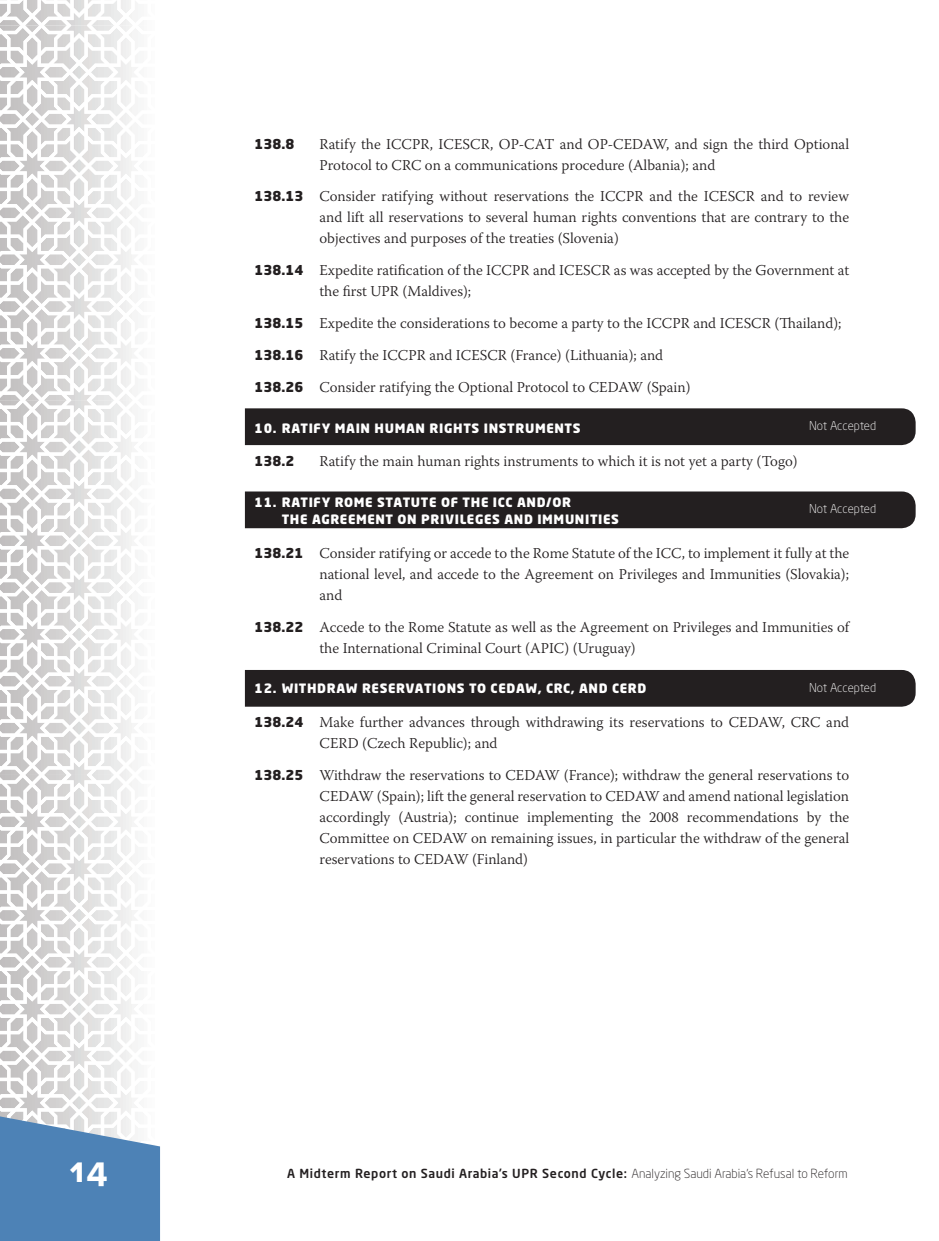
<style>
.page{position:relative;width:939px;height:1241px;background:#fff}
.page>*{position:absolute;margin:0;border:0;box-sizing:border-box;transform-origin:0 0}
.t1{font:700 35.55px "Proxima Nova S";color:#fff}
.t2{font:300 15px/21px "Warnock Pro";color:#231f20}
.t3{font:900 13.5px "Neo Sans Pro";color:#231f20}
.t4{font:900 12.75px/16.5px "Neo Sans Pro";letter-spacing:.05em;color:#fff}
.t5{font:500 12.3px "Neo Sans Pro";letter-spacing:.05em;color:#231f20}
.t6{font:300 12px "Neo Sans Pro";color:#fff}
.s1{font-family:"Neo Sans Pro";font-weight:900;font-size:13.5px}
.s2{font-weight:300}
</style>
<div class="page">
<svg style="left:0;top:775px;width:132px;height:338px"></svg>
<svg style="left:0;top:400px;width:132px;height:375px"></svg>
<svg style="left:0;top:117px;width:132px;height:283px"></svg>
<svg style="left:0;top:0;width:132px;height:117px"></svg>
<svg style="left:0;top:1113px;width:160px;height:127px;background:#6491be"></svg>
<div style="left:245px;top:408px;width:670px;height:37px;background:#231f20"></div>
<div style="left:245px;top:491px;width:670px;height:37px;background:#231f20"></div>
<div style="left:245px;top:670px;width:670px;height:36px;background:#231f20"></div>
<p class="t3" style="left:254px;top:135px;width:41px">138.8</p>
<p class="t2" style="left:319px;top:133px;width:531px">Ratify the ICCPR, ICESCR, OP-CAT and OP-CEDAW, and sign the third Optional<br>Protocol to CRC on a communications procedure (Albania); and</p>
<p class="t2" style="left:319px;top:186px;width:531px;text-align:justify;text-indent:-65px"><span class="s1">138.13</span> Consider ratifying without reservations the ICCPR and the ICESCR and to review and lift all reservations to several human rights conventions that are contrary to the objectives and purposes of the treaties (Slovenia)</p>
<p class="t2" style="left:319px;top:259px;width:531px;text-indent:-65px"><span class="s1">138.14</span> Expedite ratification of the ICCPR and ICESCR as was accepted by the Government at the first UPR (Maldives);</p>
<p class="t2" style="left:254px;top:307px;width:588px;line-height:31.8px"><span class="s1">138.15</span> Expedite the considerations to become a party to the ICCPR and ICESCR (Thailand);<br><span class="s1">138.16</span> Ratify the ICCPR and ICESCR (France) (Lithuania); and<br><span class="s1">138.26</span> Consider ratifying the Optional Protocol to CEDAW (Spain)</p>
<p class="t4" style="left:254px;top:419px;width:327px">10. RATIFY MAIN HUMAN RIGHTS INSTRUMENTS</p>
<p class="t3" style="left:254px;top:452px;width:41px">138.2</p>
<p class="t2" style="left:319px;top:451px;width:479px">Ratify the main human rights instruments to which it is not yet a party (Togo)</p>
<p class="t4" style="left:281px;top:494px;width:339px;text-indent:-27px">11. RATIFY ROME STATUTE OF THE ICC AND/OR<br>THE AGREEMENT ON PRIVILEGES AND IMMUNITIES</p>
<p class="t2" style="left:319px;top:542px;width:531px;text-align:justify;text-indent:-65px"><span class="s1">138.21</span> Consider ratifying or accede to the Rome Statute of the ICC, to implement it fully at the national level, and accede to the Agreement on Privileges and Immunities (Slovakia); and</p>
<p class="t2" style="left:319px;top:616px;width:531px;text-indent:-65px"><span class="s1">138.22</span> Accede to the Rome Statute as well as the Agreement on Privileges and Immunities of the International Criminal Court (APIC) (Uruguay)</p>
<p class="t4" style="left:254px;top:680px;width:393px">12. WITHDRAW RESERVATIONS TO CEDAW, CRC, AND CERD</p>
<p class="t2" style="left:319px;top:711px;width:531px;text-indent:-65px"><span class="s1">138.24</span> Make further advances through withdrawing its reservations to CEDAW, CRC and<br>CERD (Czech Republic); and</p>
<p class="t2" style="left:319px;top:764px;width:531px;text-align:justify;text-indent:-65px"><span class="s1">138.25</span> Withdraw the reservations to CEDAW (France); withdraw the general reservations to CEDAW (Spain); lift the general reservation to CEDAW and amend national legislation accordingly (Austria); continue implementing the 2008 recommendations by the Committee on CEDAW on remaining issues, in particular the withdraw of the general reservations to CEDAW (Finland)</p>
<p class="t6" style="left:808px;top:418px;width:68px">Not Accepted</p>
<p class="t6" style="left:808px;top:501px;width:68px">Not Accepted</p>
<p class="t6" style="left:808px;top:680px;width:68px">Not Accepted</p>
<h1 class="t1" style="left:70px;top:1150px;width:39px">14</h1>
<p class="t5" style="left:287px;top:1165px;width:562px">A Midterm Report on Saudi Arabia’s UPR Second Cycle: <span class="s2">Analyzing Saudi Arabia’s Refusal to Reform</span></p>
</div>
